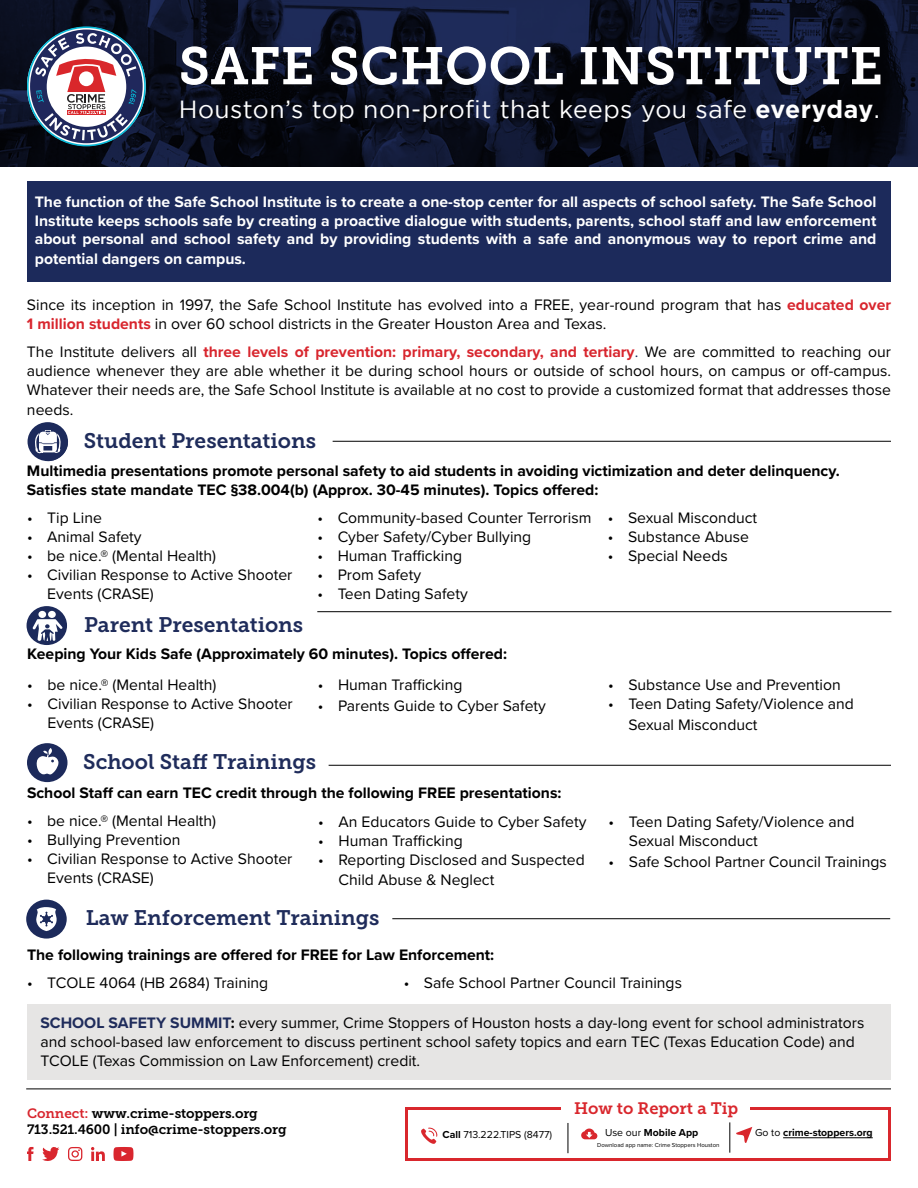
<style>
.page{position:relative;width:918px;height:1188px;background:#fff}
.page>*{position:absolute;margin:0;border:0;box-sizing:border-box;transform-origin:0 0}
.t1{font:52.5px "Museo Slab 700";letter-spacing:.01em;color:#fff}
.t2{font:24.75px "Gotham";letter-spacing:.02em;color:#fff}
.t3{font:21px "Museo Slab 700";color:#1f2c5b}
.t4{font:16.5px "Museo Slab 700";color:#d9272d}
.t5{font:15.75px/18.9px "Proxima Nova";color:#000}
.t6{font:700 15.75px/19.8px "Proxima Nova";color:#000}
.t7{font:700 15.75px/19px "Proxima Nova";color:#fff;text-align:justify}
.t8{font:13.5px/16.2px "Museo Slab 700";letter-spacing:-.01em;color:#000101}
.t9{font:700 10.5px "Proxima Nova";color:#000}
.t10{font:10.5px "Proxima Nova";color:#000}
.t11{font:6px "Proxima Nova";color:#000}
.s1{font-weight:700}
.s2{font-weight:700;color:#d8262e}
.s3{color:#1c2a5b}
.s4{font-weight:700;color:#1f2c5b}
.s5{color:#d8262e}
.s6{font-weight:400}
</style>
<div class="page">
<div style="left:27px;top:182px;width:864px;height:100px;background:#1c2a5b"></div>
<svg style="left:0;top:0;width:918px;height:166px;background:#0c1124"></svg>
<div style="left:28px;top:422px;width:40px;height:39px;background:#1c2a5b;border-radius:50%"></div>
<svg style="left:34px;top:430px;width:34px;height:31px"></svg>
<div style="left:26px;top:900px;width:41px;height:39px;background:#1c2a5b;border-radius:50%"></div>
<div style="left:27px;top:606px;width:40px;height:39px;background:#1c2a5b;border-radius:50%"></div>
<div style="left:38px;top:611px;width:8px;height:7px;background:#fff;border-radius:50%"></div>
<div style="left:48px;top:611px;width:8px;height:7px;background:#fff;border-radius:50%"></div>
<svg style="left:32px;top:619px;width:31px;height:22px"></svg>
<div style="left:27px;top:743px;width:41px;height:39px;background:#1c2a5b;border-radius:50%"></div>
<svg style="left:36px;top:748px;width:23px;height:27px"></svg>
<div style="left:27px;top:1005px;width:864px;height:75px;background:#e6e5e4"></div>
<hr style="left:333px;top:441px;width:558px;height:1px;background:#000">
<hr style="left:317px;top:611px;width:574px;height:1px;background:#000">
<hr style="left:329px;top:765px;width:562px;height:1px;background:#000">
<hr style="left:392px;top:918px;width:498px;height:1px;background:#000">
<hr style="left:26px;top:1089px;width:865px;height:1px;background:#000">
<div style="left:405px;top:1107px;width:486px;height:54px;border:3px solid #d9272d"></div>
<div style="left:561px;top:1099px;width:189px;height:20px;background:#fff"></div>
<svg style="left:736px;top:1127px;width:16px;height:16px"></svg>
<svg style="left:581px;top:1129px;width:16px;height:10px"></svg>
<svg style="left:421px;top:1128px;width:16px;height:16px"></svg>
<hr style="left:730px;top:1122px;width:1px;height:31px;background:#000">
<hr style="left:783px;top:1137px;width:90px;height:1px;background:#000">
<hr style="left:568px;top:1123px;width:1px;height:30px;background:#000">
<svg style="left:113px;top:1147px;width:21px;height:14px"></svg>
<svg style="left:42px;top:1147px;width:18px;height:14px"></svg>
<svg style="left:68px;top:1147px;width:14px;height:14px"></svg>
<svg style="left:27px;top:1147px;width:7px;height:14px"></svg>
<svg style="left:91px;top:1147px;width:14px;height:14px"></svg>
<svg style="left:36px;top:907px;width:21px;height:24px"></svg>
<svg style="left:27px;top:26px;width:119px;height:120px"></svg>
<h1 class="t1" style="left:179px;top:36px;width:706px">SAFE SCHOOL INSTITUTE</h1>
<h2 class="t2" style="left:179px;top:95px;width:703px">Houston’s top non-profit that keeps you safe <span class="s1">everyday</span>.</h2>
<p class="t7" style="left:35px;top:191px;width:843px">The function of the Safe School Institute is to create a one-stop center for all aspects of school safety. The Safe School Institute keeps schools safe by creating a proactive dialogue with students, parents, school staff and law enforcement about personal and school safety and by providing students with a safe and anonymous way to report crime and potential dangers on campus.</p>
<p class="t5" style="left:27px;top:295px;width:866px">Since its inception in 1997, the Safe School Institute has evolved into a FREE, year-round program that has <span class="s2">educated over<br>1 million students</span> in over 60 school districts in the Greater Houston Area and Texas.</p>
<p class="t5" style="left:27px;top:342px;width:866px;text-align:justify">The Institute delivers all <span class="s2">three levels of prevention: primary, secondary, and tertiary</span><span class="s3">.</span> We are committed to reaching our audience whenever they are able whether it be during school hours or outside of school hours, on campus or off-campus.<br>Whatever their needs are, the Safe School Institute is available at no cost to provide a customized format that addresses those needs.</p>
<h3 class="t3" style="left:84px;top:429px;width:234px">Student Presentations</h3>
<p class="t6" style="left:27px;top:460px;width:814px">Multimedia presentations promote personal safety to aid students in avoiding victimization and deter delinquency.<br>Satisfies state mandate TEC §38.004(b) (Approx. 30-45 minutes). Topics offered:</p>
<p class="t5" style="left:27px;top:508px;width:77px">• Tip Line</p>
<p class="t5" style="left:27px;top:527px;width:116px">• Animal Safety</p>
<p class="t5" style="left:27px;top:546px;width:191px">• be nice.® (Mental Health)</p>
<p class="t5" style="left:47px;top:564px;width:247px;text-indent:-20px">• Civilian Response to Active Shooter<br>Events (CRASE)</p>
<p class="t5" style="left:317px;top:508px;width:276px">• Community-based Counter Terrorism</p>
<p class="t5" style="left:317px;top:527px;width:215px">• Cyber Safety/Cyber Bullying</p>
<p class="t5" style="left:317px;top:546px;width:146px">• Human Trafficking</p>
<p class="t5" style="left:317px;top:564px;width:105px">• Prom Safety</p>
<p class="t5" style="left:317px;top:583px;width:152px">• Teen Dating Safety</p>
<h3 class="t3" style="left:84px;top:613px;width:221px">Parent Presentations</h3>
<p class="t6" style="left:27px;top:644px;width:481px">Keeping Your Kids Safe (Approximately 60 minutes). Topics offered:</p>
<p class="t5" style="left:27px;top:675px;width:191px">• be nice.® (Mental Health)</p>
<p class="t5" style="left:48px;top:693px;width:247px;text-indent:-20px">• Civilian Response to Active Shooter<br>Events (CRASE)</p>
<p class="t5" style="left:318px;top:675px;width:146px">• Human Trafficking</p>
<p class="t5" style="left:318px;top:696px;width:230px">• Parents Guide to Cyber Safety</p>
<h3 class="t3" style="left:83px;top:750px;width:234px">School Staff Trainings</h3>
<p class="t6" style="left:27px;top:782px;width:536px">School Staff can earn TEC credit through the following FREE presentations:</p>
<p class="t5" style="left:27px;top:810px;width:191px">• be nice.® (Mental Health)</p>
<p class="t5" style="left:27px;top:829px;width:155px">• Bullying Prevention</p>
<p class="t5" style="left:47px;top:848px;width:247px;text-indent:-20px">• Civilian Response to Active Shooter<br>Events (CRASE)</p>
<p class="t5" style="left:318px;top:812px;width:270px">• An Educators Guide to Cyber Safety</p>
<p class="t5" style="left:318px;top:830px;width:146px">• Human Trafficking</p>
<p class="t5" style="left:338px;top:849px;width:248px;line-height:19.8px;text-indent:-20px">• Reporting Disclosed and Suspected<br>Child Abuse &amp; Neglect</p>
<h3 class="t3" style="left:86px;top:906px;width:295px">Law Enforcement Trainings</h3>
<p class="t5" style="left:608px;top:508px;width:151px">• Sexual Misconduct</p>
<p class="t5" style="left:608px;top:527px;width:143px">• Substance Abuse</p>
<p class="t5" style="left:608px;top:546px;width:121px">• Special Needs</p>
<p class="t5" style="left:608px;top:675px;width:234px">• Substance Use and Prevention</p>
<p class="t5" style="left:628px;top:692px;width:227px;line-height:21px;text-indent:-20px">• Teen Dating Safety/Violence and<br>Sexual Misconduct</p>
<p class="t5" style="left:629px;top:812px;width:227px;text-indent:-20px">• Teen Dating Safety/Violence and<br>Sexual Misconduct</p>
<p class="t5" style="left:609px;top:851px;width:280px">• Safe School Partner Council Trainings</p>
<p class="t6" style="left:27px;top:944px;width:469px">The following trainings are offered for FREE for Law Enforcement:</p>
<p class="t5" style="left:27px;top:972px;width:243px">• TCOLE 4064 (HB 2684) Training</p>
<p class="t5" style="left:404px;top:972px;width:280px">• Safe School Partner Council Trainings</p>
<p class="t5" style="left:40px;top:1013px;width:825px"><span class="s4">SCHOOL SAFETY SUMMIT</span><span class="s1">:</span> every summer, Crime Stoppers of Houston hosts a day-long event for school administrators and school-based law enforcement to discuss pertinent school safety topics and earn TEC (Texas Education Code) and<br>TCOLE (Texas Commission on Law Enforcement) credit.</p>
<p class="t8" style="left:27px;top:1105px;width:261px"><span class="s5">Connect:</span> www.crime-stoppers.org<br>713.521.4600 | info@crime-stoppers.org</p>
<p class="t4" style="left:574px;top:1099px;width:166px">How to Report a Tip</p>
<p class="t11" style="left:597px;top:1140px;width:124px">Download app name: Crime Stoppers Houston</p>
<p class="t10" style="left:442px;top:1127px;width:111px"><span class="s1">Call</span> 713.222.TIPS (8477)</p>
<p class="t9" style="left:605px;top:1125px;width:95px"><span class="s6">Use our</span> Mobile App</p>
<p class="t9" style="left:755px;top:1125px;width:119px"><span class="s6">Go to</span> crime-stoppers.org</p>
</div>
